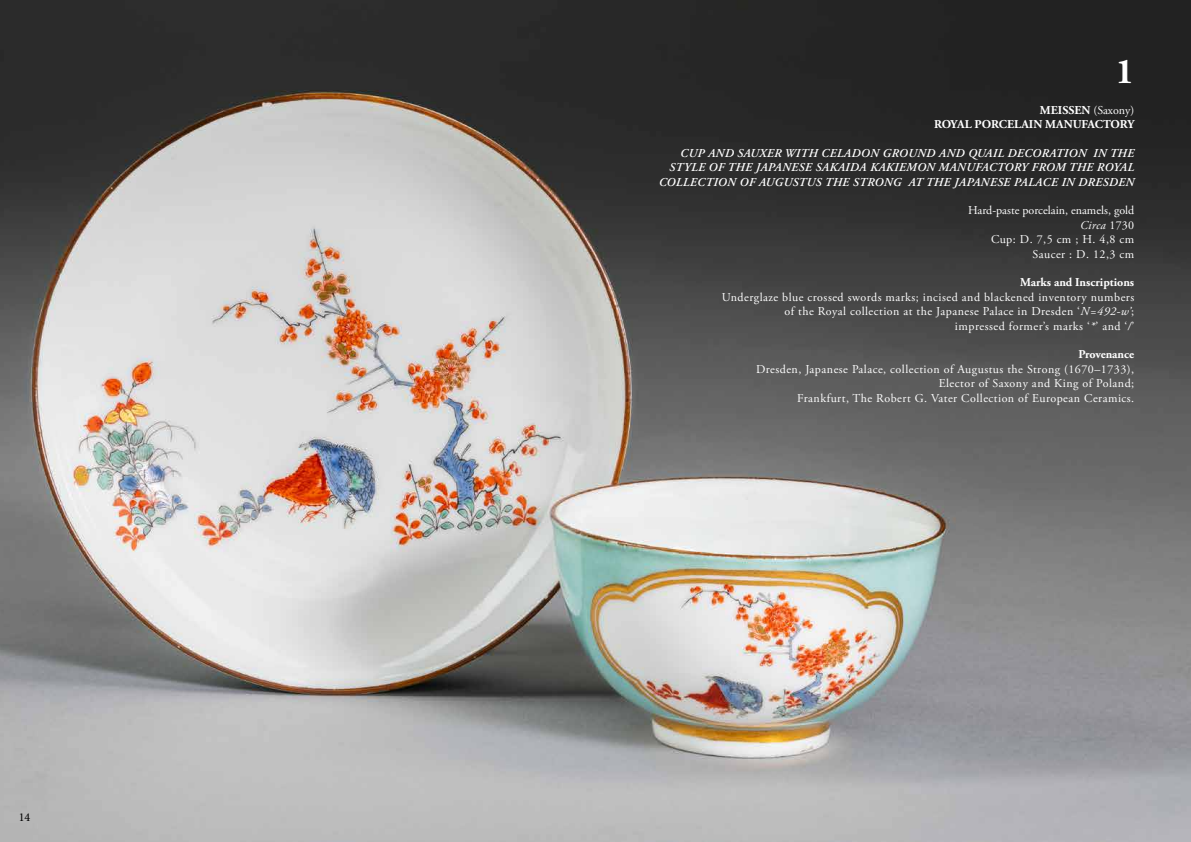
<style>
.page{position:relative;width:1191px;height:842px;background:#fff}
.page>*{position:absolute;margin:0;border:0;box-sizing:border-box;transform-origin:0 0}
.t1{font:700 36px "Adobe Garamond Pro";color:#fff}
.t2{font:12px/14.4px "Adobe Garamond Pro";letter-spacing:.04em;color:#fff;text-align:right}
.t3{font:italic 600 12px/14.4px "Adobe Garamond Pro";letter-spacing:.025em;color:#fff;text-align:right}
.t4{font:12px/14.4px "Adobe Garamond Pro";color:#fff;text-align:right}
.t5{font:700 12px/14.4px "Adobe Garamond Pro";color:#fff;text-align:right}
.t6{font:12px "Minion Pro";color:#000}
.s1{font-weight:400}
.s2{font-style:italic}
</style>
<div class="page">
<img style="left:0;top:0;width:1191px;height:842px">
<p class="t6" style="left:19px;top:809px;width:13px">14</p>
<h1 class="t1" style="left:1115px;top:50px;width:20px">1</h1>
<p class="t5" style="left:934px;top:103px;width:201px">MEISSEN <span class="s1">(Saxony)<br></span>ROYAL PORCELAIN MANUFACTORY</p>
<p class="t3" style="left:658px;top:146px;width:477px">CUP AND SAUXER WITH CELADON GROUND AND QUAIL DECORATION IN THE<br>STYLE OF THE JAPANESE SAKAIDA KAKIEMON MANUFACTORY FROM THE ROYAL<br>COLLECTION OF AUGUSTUS THE STRONG AT THE JAPANESE PALACE IN DRESDEN</p>
<p class="t4" style="left:968px;top:204px;width:168px">Hard-paste porcelain, enamels, gold<br><span class="s2">Circa</span> 1730<br>Cup: D. 7,5 cm ; H. 4,8 cm<br>Saucer : D. 12,3 cm</p>
<p class="t5" style="left:1020px;top:276px;width:116px">Marks and Inscriptions</p>
<p class="t2" style="left:722px;top:290px;width:414px">Underglaze blue crossed swords marks; incised and blackened inventory numbers of the Royal collection at the Japanese Palace in Dresden ‘<span class="s2">N=492-w’</span>;<br>impressed former’s marks ‘<span class="s2">*</span>’ and ‘<span class="s2">/</span>’</p>
<p class="t5" style="left:1078px;top:348px;width:57px">Provenance</p>
<p class="t2" style="left:756px;top:362px;width:380px">Dresden, Japanese Palace, collection of Augustus the Strong (1670–1733),<br>Elector of Saxony and King of Poland;<br>Frankfurt, The Robert G. Vater Collection of European Ceramics.</p>
</div>
